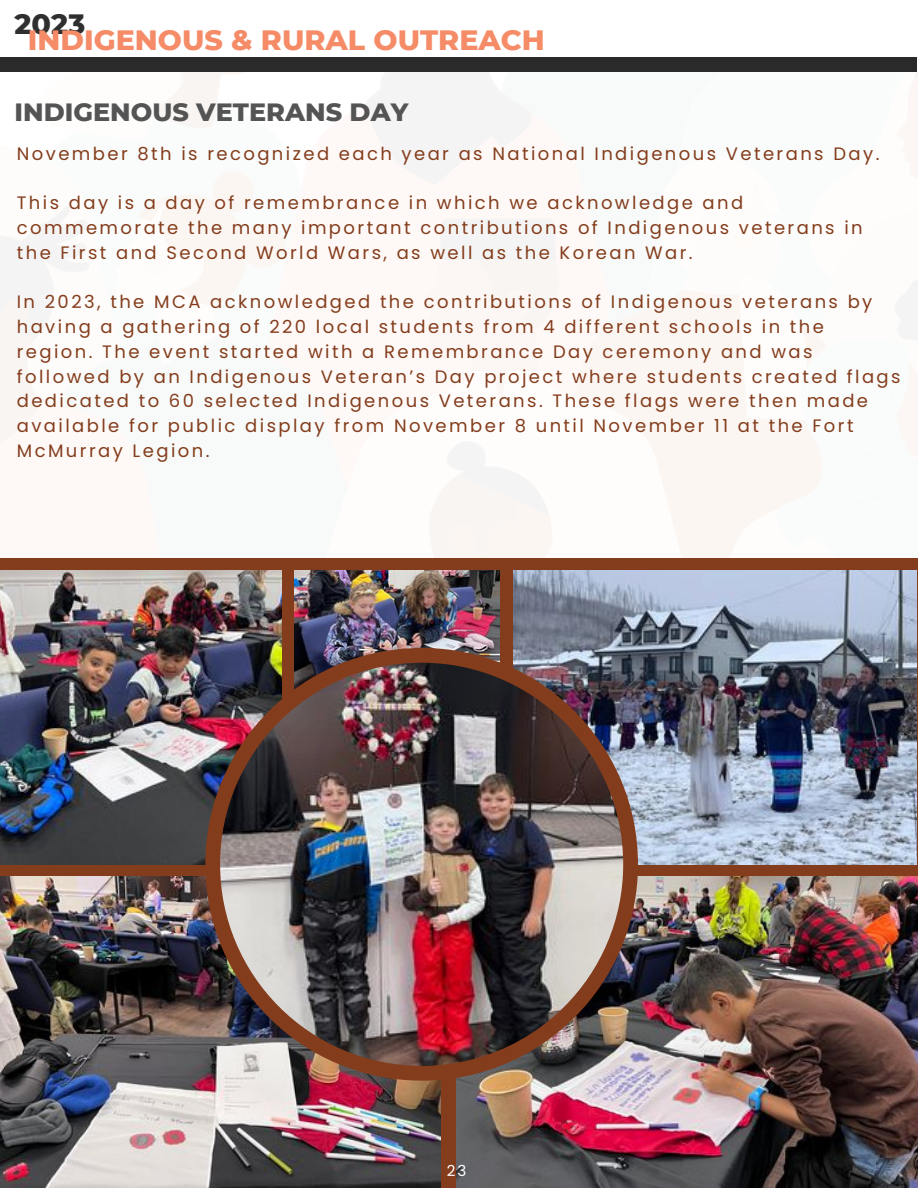
<style>
.page{position:relative;width:918px;height:1188px;background:#fff}
.page>*{position:absolute;margin:0;border:0;box-sizing:border-box;transform-origin:0 0}
.t1{font:800 28.5px "Montserrat";color:#f58b67}
.t2{font:800 28.5px "Montserrat";color:#302f2f}
.t3{font:800 25.5px "Montserrat";color:#545454}
.t4{font:18px/24.8px "Poppins";letter-spacing:.135em;color:#843d1c}
.t5{font:15.15px "Poppins";color:#fff}
</style>
<div class="page">
<div style="left:0;top:57px;width:917px;height:15px;background:#2b2a2a"></div>
<div style="left:0;top:558px;width:918px;height:630px;background:#843d1c"></div>
<img style="left:457px;top:877px;width:461px;height:311px">
<img style="left:0;top:877px;width:441px;height:311px">
<img style="left:513px;top:570px;width:404px;height:294px">
<img style="left:0;top:570px;width:282px;height:294px">
<img style="left:295px;top:570px;width:205px;height:118px">
<div style="left:205px;top:648px;width:433px;height:433px;background:#843d1c;border-radius:50%"></div>
<img style="left:220px;top:663px;width:403px;height:403px;border-radius:50%">
<p class="t2" style="left:14px;top:7px;width:72px">2023</p>
<p class="t1" style="left:28px;top:22px;width:518px">INDIGENOUS &amp; RURAL OUTREACH</p>
<h1 class="t3" style="left:15px;top:97px;width:395px">INDIGENOUS VETERANS DAY</h1>
<h1 class="t4" style="left:17px;top:141px;width:864px">November 8th is recognized each year as National Indigenous Veterans Day.</h1>
<h2 class="t4" style="left:17px;top:191px;width:847px">This day is a day of remembrance in which we acknowledge and commemorate the many important contributions of Indigenous veterans in the First and Second World Wars, as well as the Korean War.</h2>
<p class="t4" style="left:17px;top:290px;width:885px">In 2023, the MCA acknowledged the contributions of Indigenous veterans by having a gathering of 220 local students from 4 different schools in the region. The event started with a Remembrance Day ceremony and was followed by an Indigenous Veteran’s Day project where students created flags dedicated to 60 selected Indigenous Veterans. These flags were then made available for public display from November 8 until November 11 at the Fort McMurray Legion.</p>
<p class="t5" style="left:447px;top:1160px;width:21px">23</p>
</div>
